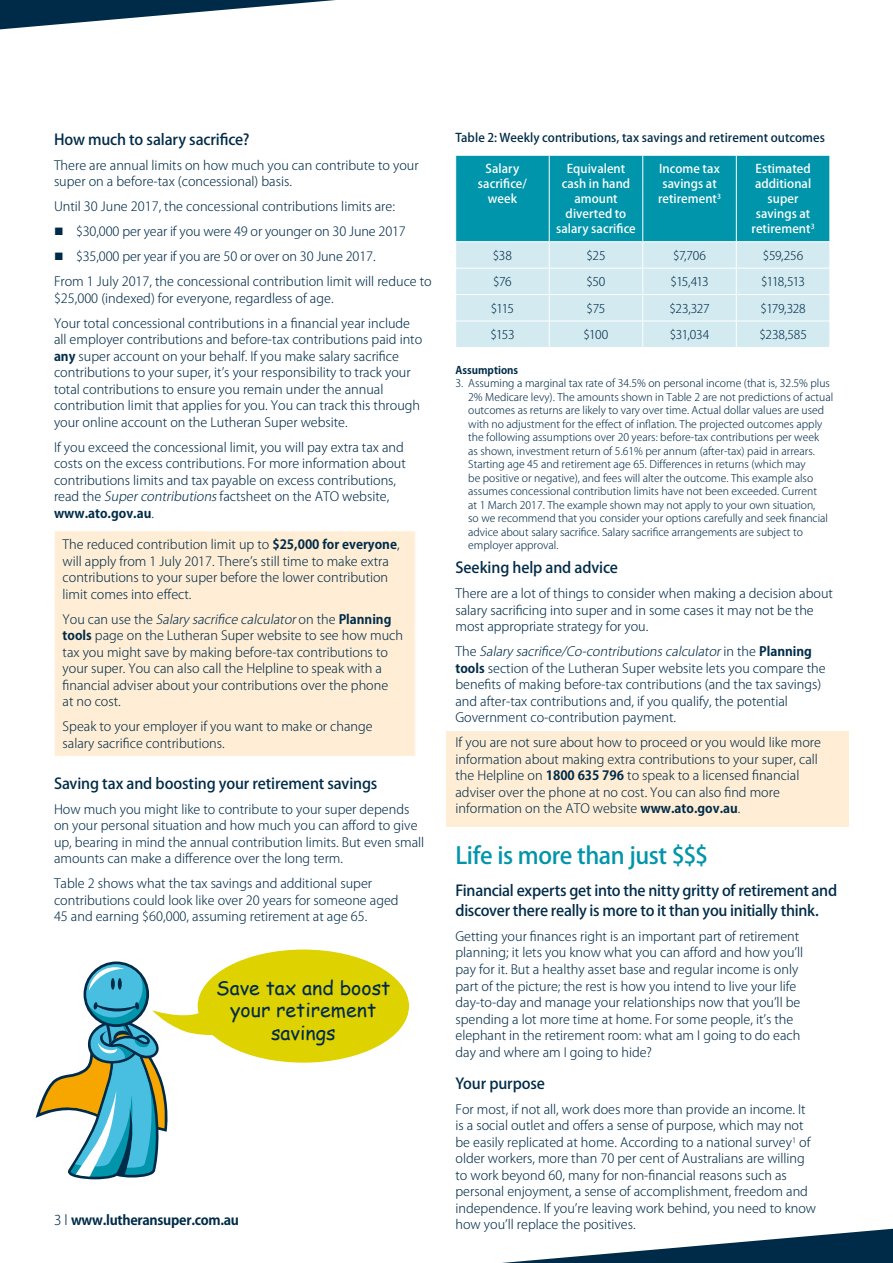
<style>
.page{position:relative;width:893px;height:1263px;background:#fff}
.page>*{position:absolute;margin:0;border:0;box-sizing:border-box;transform-origin:0 0}
.LUT_Heading_2{font:500 23.25px "Koz Go Std";letter-spacing:-.02em;color:#0095aa}
.t1{font:19.5px/22.5px "Comic Sans MS";color:#002b48;text-align:center}
.LUT_Heading_3{font:500 15px/19.5px "Koz Go Std";letter-spacing:-.015em;color:#002b48}
.LUT_body_text{font:700 13.5px "Koz Go Std";letter-spacing:-.02em;color:#002b48}
.LUT_body_text-2{font:300 12.75px/16.5px "Koz Go Std";color:#002b48}
.LUT_Heading_4_-_Tabl{font:500 12px/15px "Koz Go Std";letter-spacing:.005em;color:#fff;text-align:center}
.LUT_Heading_4_-_Tabl-2{font:300 12px "Koz Go Std";letter-spacing:-.03em;color:#002b48}
.LUT_Heading_4_-_Tabl-3{font:500 12px "Koz Go Std";letter-spacing:.005em;color:#002b48}
.LUT_body_text-3{font:300 10.5px/13.5px "Koz Go Std";color:#002b48}
.LUT_body_text-4{font:700 10.5px "Koz Go Std";color:#002b48}
.s1{font-weight:700}
.s2{font-style:italic}
.s3{font-weight:300}
</style>
<div class="page">
<div style="left:446px;top:731px;width:403px;height:96px;background:#ffeed5"></div>
<svg style="left:0;top:0;width:335px;height:30px"></svg>
<svg style="left:502px;top:1228px;width:391px;height:35px"></svg>
<div style="left:198px;top:949px;width:211px;height:114px;background:#ded200;border-radius:50%"></div>
<div style="left:54px;top:531px;width:361px;height:225px;background:#ffeed5"></div>
<hr style="left:54px;top:531px;width:1px;height:225px;background:#fff">
<svg style="left:455px;top:156px;width:375px;height:191px;background:#77c5d1"></svg>
<hr style="left:455px;top:241px;width:94px;height:1px;background:#fff">
<hr style="left:549px;top:241px;width:94px;height:1px;background:#fff">
<hr style="left:643px;top:241px;width:93px;height:1px;background:#fff">
<hr style="left:736px;top:241px;width:94px;height:1px;background:#fff">
<svg style="left:36px;top:964px;width:207px;height:215px"></svg>
<p class="LUT_Heading_3" style="left:54px;top:130px;width:197px">How much to salary sacrifice?</p>
<p class="LUT_body_text-2" style="left:54px;top:157px;width:366px">There are annual limits on how much you can contribute to your super on a before-tax (concessional) basis.</p>
<p class="LUT_body_text-2" style="left:54px;top:199px;width:342px">Until 30 June 2017, the concessional contributions limits are:</p>
<p class="LUT_body_text-2" style="left:76px;top:224px;width:331px">$30,000 per year if you were 49 or younger on 30 June 2017</p>
<p class="LUT_body_text-2" style="left:76px;top:249px;width:301px">$35,000 per year if you are 50 or over on 30 June 2017.</p>
<p class="LUT_body_text-2" style="left:54px;top:274px;width:379px">From 1 July 2017, the concessional contribution limit will reduce to $25,000 (indexed) for everyone, regardless of age.</p>
<p class="LUT_body_text-2" style="left:54px;top:315px;width:370px">Your total concessional contributions in a financial year include all employer contributions and before-tax contributions paid into <span class="s1">any</span> super account on your behalf. If you make salary sacrifice contributions to your super, it’s your responsibility to track your total contributions to ensure you remain under the annual contribution limit that applies for you. You can track this through your online account on the Lutheran Super website.</p>
<p class="LUT_body_text-2" style="left:54px;top:439px;width:353px">If you exceed the concessional limit, you will pay extra tax and costs on the excess contributions. For more information about contributions limits and tax payable on excess contributions, read the <span class="s2">Supercontributions</span>factsheet on the ATO website, <span class="s1">www.ato.gov.au</span>.</p>
<p class="LUT_body_text-2" style="left:63px;top:537px;width:339px">The reduced contribution limit up to <span class="s1">$25,000 for everyone</span>, will apply from 1 July 2017. There’s still time to make extra contributions to your super before the lower contribution limit comes into effect.</p>
<p class="LUT_body_text-2" style="left:63px;top:611px;width:342px">Yo u ca n u s e t h e <span class="s2">Salary sacrifice calculator</span> o n t h e <span class="s1">P l a n n i n g tools</span> page on the Lutheran Super website to see how much tax you might save by making before-tax contributions to your super. You can also call the Helpline to speak with a financial adviser about your contributions over the phone<br>at no cost.</p>
<p class="LUT_body_text-2" style="left:63px;top:719px;width:312px">Speak to your employer if you want to make or change salary sacrifice contributions.</p>
<p class="LUT_Heading_3" style="left:54px;top:774px;width:325px">Saving tax and boosting your retirement savings</p>
<p class="LUT_body_text-2" style="left:54px;top:801px;width:372px">How much you might like to contribute to your super depends on your personal situation and how much you can afford to give up, bearing in mind the annual contribution limits. But even small amounts can make a difference over the long term.</p>
<p class="LUT_body_text-2" style="left:54px;top:876px;width:346px">Table 2 shows what the tax savings and additional super contributions could look like over 20 years for someone aged<br>45 and earning $60,000, assuming retirement at age 65.</p>
<p class="t1" style="left:216px;top:976px;width:176px">Save tax and boost your retirement savings</p>
<p class="LUT_body_text" style="left:54px;top:1212px;width:187px"><span class="s3">3 l</span> www.lutheransuper.com.au</p>
<p class="LUT_Heading_4_-_Tabl-3" style="left:455px;top:130px;width:371px">Table 2: Weekly contributions, tax savings and retirement outcomes</p>
<p class="LUT_Heading_4_-_Tabl" style="left:478px;top:162px;width:51px">Salary sacrifice/ week</p>
<p class="LUT_Heading_4_-_Tabl" style="left:556px;top:162px;width:81px">Equivalent cash in hand amount diverted to salary sacrifice</p>
<p class="LUT_Heading_4_-_Tabl" style="left:658px;top:162px;width:65px">Income tax savings at retirement<sup>3</sup></p>
<p class="LUT_Heading_4_-_Tabl" style="left:752px;top:162px;width:65px">Estimated additional super savings at retirement<sup>3</sup></p>
<p class="LUT_Heading_4_-_Tabl-2" style="left:493px;top:248px;width:21px">$38</p>
<p class="LUT_Heading_4_-_Tabl-2" style="left:586px;top:248px;width:21px">$25</p>
<p class="LUT_Heading_4_-_Tabl-2" style="left:673px;top:248px;width:35px">$7,706</p>
<p class="LUT_Heading_4_-_Tabl-2" style="left:763px;top:248px;width:42px">$59,256</p>
<p class="LUT_Heading_4_-_Tabl-2" style="left:493px;top:274px;width:20px">$76</p>
<p class="LUT_Heading_4_-_Tabl-2" style="left:586px;top:274px;width:21px">$50</p>
<p class="LUT_Heading_4_-_Tabl-2" style="left:671px;top:274px;width:39px">$15,413</p>
<p class="LUT_Heading_4_-_Tabl-2" style="left:761px;top:274px;width:45px">$118,513</p>
<p class="LUT_Heading_4_-_Tabl-2" style="left:491px;top:301px;width:25px">$115</p>
<p class="LUT_Heading_4_-_Tabl-2" style="left:587px;top:301px;width:20px">$75</p>
<p class="LUT_Heading_4_-_Tabl-2" style="left:669px;top:301px;width:42px">$23,327</p>
<p class="LUT_Heading_4_-_Tabl-2" style="left:760px;top:301px;width:47px">$179,328</p>
<p class="LUT_Heading_4_-_Tabl-2" style="left:490px;top:327px;width:26px">$153</p>
<p class="LUT_Heading_4_-_Tabl-2" style="left:583px;top:327px;width:27px">$100</p>
<p class="LUT_Heading_4_-_Tabl-2" style="left:670px;top:327px;width:41px">$31,034</p>
<p class="LUT_Heading_4_-_Tabl-2" style="left:759px;top:327px;width:49px">$238,585</p>
<p class="LUT_body_text-4" style="left:455px;top:363px;width:64px">Assumptions</p>
<p class="LUT_body_text-3" style="left:468px;top:377px;width:366px;text-indent:-13px">3. Assuming a marginal tax rate of 34.5% on personal income (that is, 32.5% plus 2% Medicare levy). The amounts shown in Table 2 are not predictions of actual outcomes as returns are likely to vary over time. Actual dollar values are used with no adjustment for the effect of inflation. The projected outcomes apply the following assumptions over 20 years: before-tax contributions per week<br>as shown, investment return of 5.61% per annum (after-tax) paid in arrears.<br>Starting age 45 and retirement age 65. Differences in returns (which may<br>be positive or negative), and fees will alter the outcome. This example also assumes concessional contribution limits have not been exceeded. Current<br>at 1 March 2017. The example shown may not apply to your own situation,<br>so we recommend that you consider your options carefully and seek financial advice about salary sacrifice. Salary sacrifice arrangements are subject to employer approval.</p>
<p class="LUT_Heading_3" style="left:455px;top:559px;width:164px">Seeking help and advice</p>
<p class="LUT_body_text-2" style="left:455px;top:585px;width:379px">There are a lot of things to consider when making a decision about salary sacrificing into super and in some cases it may not be the most appropriate strategy for you.</p>
<p class="LUT_body_text-2" style="left:455px;top:643px;width:372px">T h e <span class="s2">Salary sacrifice/Co-contributionscalculator</span>i n t h e <span class="s1">P l a n n i n g tools</span> section of the Lutheran Super website lets you compare the benefits of making before-tax contributions (and the tax savings) and after-tax contributions and, if you qualify, the potential Government co-contribution payment.</p>
<p class="LUT_body_text-2" style="left:455px;top:734px;width:367px">If you are not sure about how to proceed or you would like more information about making extra contributions to your super, call the Helpline on <span class="s1">1800 635 796</span> to speak to a licensed financial adviser over the phone at no cost. You can also find more information on the ATO website <span class="s1">www.ato.gov.au</span>.</p>
<p class="LUT_Heading_2" style="left:455px;top:841px;width:254px">Life is more than just $$$</p>
<p class="LUT_Heading_3" style="left:455px;top:882px;width:383px">Financial experts get into the nitty gritty of retirement and discover there really is more to it than you initially think.</p>
<p class="LUT_body_text-2" style="left:455px;top:928px;width:349px">Getting your finances right is an important part of retirement planning; it lets you know what you can afford and how you’ll pay for it. But a healthy asset base and regular income is only part of the picture; the rest is how you intend to live your life day-to-day and manage your relationships now that you’ll be spending a lot more time at home. For some people, it’s the elephant in the retirement room: what am I going to do each day and where am I going to hide?</p>
<p class="LUT_Heading_3" style="left:455px;top:1074px;width:91px">Your purpose</p>
<p class="LUT_body_text-2" style="left:455px;top:1101px;width:362px">For most, if not all, work does more than provide an income. It is a social outlet and offers a sense of purpose, which may not be easily replicated at home. According to a national survey<sup>1</sup> of older workers, more than 70 per cent of Australians are willing to work beyond 60, many for non-financial reasons such as personal enjoyment, a sense of accomplishment, freedom and independence. If you’re leaving work behind, you need to know how you’ll replace the positives.</p>
</div>
